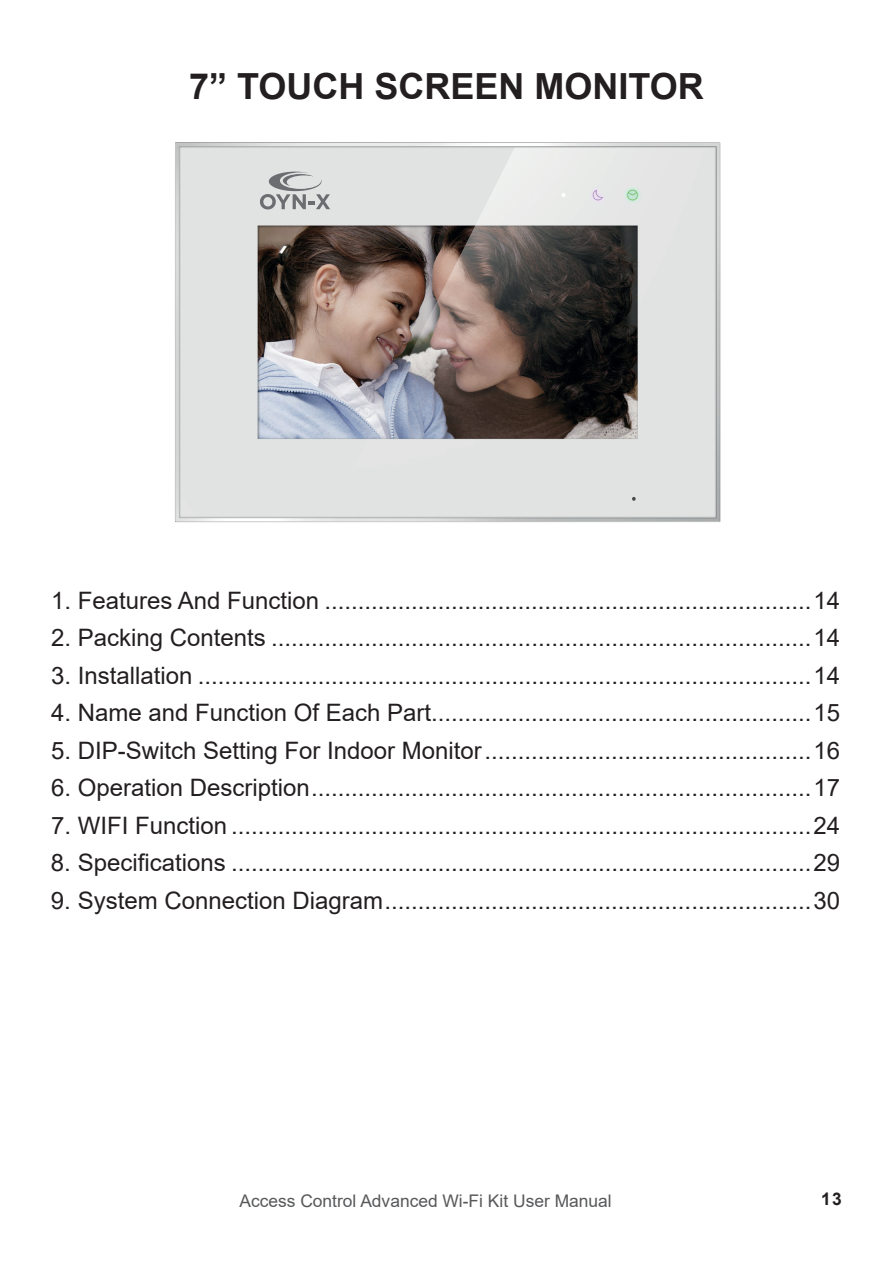
<style>
.page{position:relative;width:893px;height:1263px;background:#fff}
.page>*{position:absolute;margin:0;border:0;box-sizing:border-box;transform-origin:0 0}
.t1{font:700 36px "Arial";color:#231f20}
.t2{font:24px "Arial";color:#231f20}
.t3{font:17.4px "Arial";color:#57585a}
.t4{font:700 17.4px "Arial";color:#231f20}
</style>
<div class="page">
<img style="left:175px;top:142px;width:546px;height:381px">
<svg style="left:260px;top:172px;width:70px;height:37px;background:#bcbdbe"></svg>
<h1 class="t1" style="left:189px;top:60px;width:516px">7” TOUCH SCREEN MONITOR</h1>
<p class="t2" style="left:51px;top:584px;width:790px">1. Features And Function .........................................................................14</p>
<p class="t2" style="left:51px;top:621px;width:790px">2. Packing Contents .................................................................................14</p>
<p class="t2" style="left:51px;top:659px;width:790px">3. Installation ............................................................................................14</p>
<p class="t2" style="left:51px;top:696px;width:790px">4. Name and Function Of Each Part.........................................................15</p>
<p class="t2" style="left:51px;top:733px;width:790px">5. DIP-Switch Setting For Indoor Monitor.................................................16</p>
<p class="t2" style="left:51px;top:771px;width:790px">6. Operation Description...........................................................................17</p>
<p class="t2" style="left:51px;top:808px;width:790px">7. WIFI Function .......................................................................................24</p>
<p class="t2" style="left:51px;top:846px;width:790px">8. Specifications .......................................................................................29</p>
<p class="t2" style="left:51px;top:883px;width:790px">9. System Connection Diagram................................................................30</p>
<p class="t3" style="left:239px;top:1189px;width:374px">Access Control Advanced Wi-Fi Kit User Manual</p>
<p class="t4" style="left:821px;top:1187px;width:22px">13</p>
</div>
